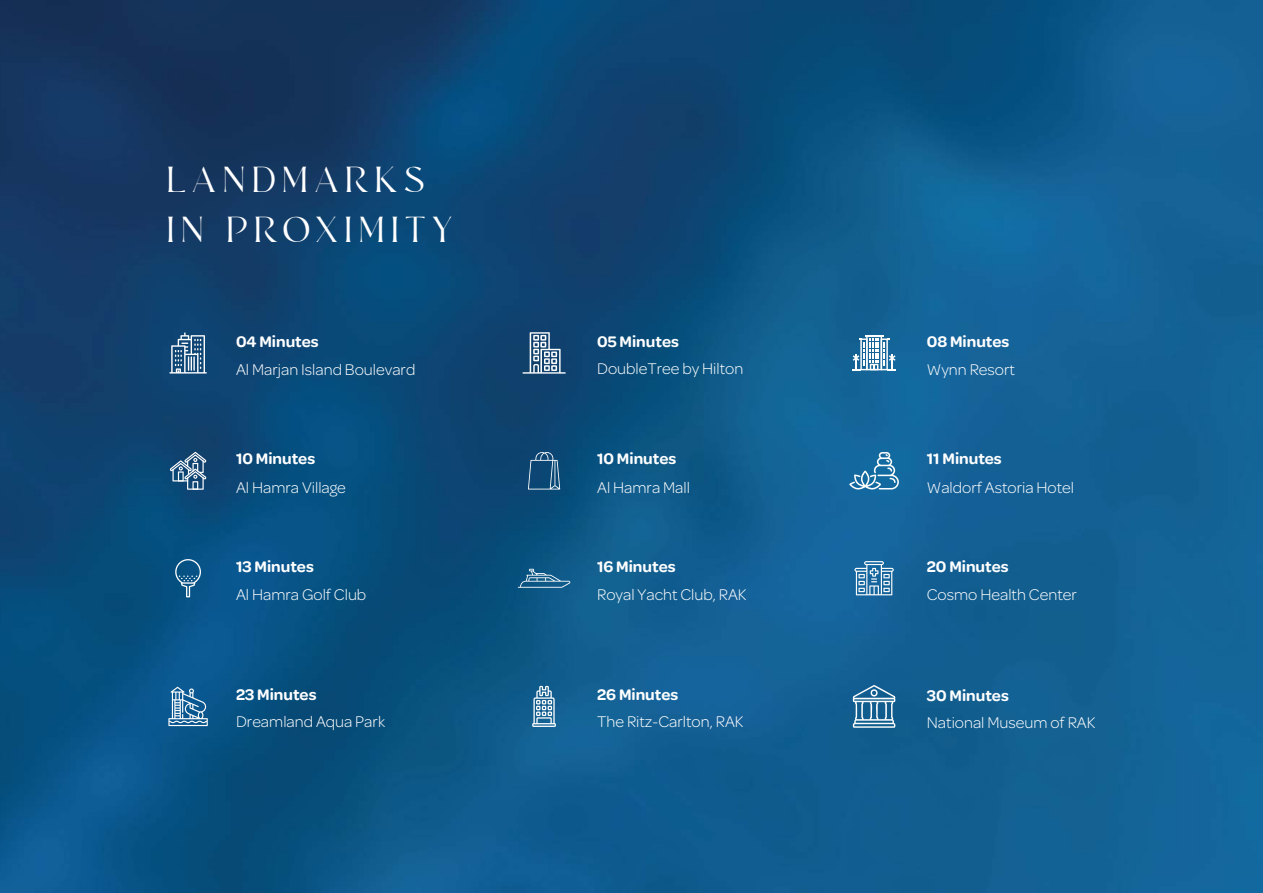
<style>
.page{position:relative;width:1263px;height:893px;background:#fff}
.page>*{position:absolute;margin:0;border:0;box-sizing:border-box;transform-origin:0 0}
.t1{font:36px/49.9px "Runalto";letter-spacing:.15em;color:#fff}
.t2{font:300 16.5px "Omnes";color:#fff}
.t3{font:600 16.5px "Omnes";color:#fff}
</style>
<div class="page">
<img style="left:0;top:0;width:1262px;height:893px">
<svg style="left:169px;top:332px;width:38px;height:42px;background:#567d9d"></svg>
<svg style="left:170px;top:452px;width:36px;height:38px"></svg>
<svg style="left:175px;top:559px;width:26px;height:38px"></svg>
<svg style="left:168px;top:687px;width:40px;height:39px;background:#558bb2"></svg>
<svg style="left:528px;top:451px;width:32px;height:38px"></svg>
<svg style="left:518px;top:569px;width:52px;height:19px"></svg>
<svg style="left:532px;top:686px;width:24px;height:41px"></svg>
<svg style="left:522px;top:332px;width:44px;height:42px;background:#5a7c9a"></svg>
<svg style="left:852px;top:336px;width:44px;height:34px"></svg>
<svg style="left:854px;top:561px;width:40px;height:34px"></svg>
<svg style="left:849px;top:452px;width:50px;height:37px;background:#4388b3"></svg>
<svg style="left:853px;top:685px;width:42px;height:43px;background:#5b8fb1"></svg>
<hr style="left:1262px;top:0;width:1px;height:893px;background:#d2242a">
<h1 class="t1" style="left:166px;top:157px;width:288px">LANDMARKS<br>IN PROXIMITY</h1>
<p class="t3" style="left:236px;top:330px;width:84px">04 Minutes</p>
<p class="t2" style="left:236px;top:359px;width:181px">Al Marjan Island Boulevard</p>
<p class="t3" style="left:236px;top:447px;width:81px">10 Minutes</p>
<p class="t2" style="left:236px;top:476px;width:111px">Al Hamra Village</p>
<p class="t3" style="left:236px;top:555px;width:79px">13 Minutes</p>
<p class="t2" style="left:236px;top:584px;width:132px">Al Hamra Golf Club</p>
<p class="t3" style="left:236px;top:683px;width:82px">23 Minutes</p>
<p class="t2" style="left:236px;top:711px;width:151px">Dreamland Aqua Park</p>
<p class="t3" style="left:597px;top:330px;width:83px">05 Minutes</p>
<p class="t2" style="left:597px;top:357px;width:148px">DoubleTree by Hilton</p>
<p class="t3" style="left:597px;top:447px;width:81px">10 Minutes</p>
<p class="t2" style="left:597px;top:476px;width:94px">Al Hamra Mall</p>
<p class="t3" style="left:597px;top:555px;width:80px">16 Minutes</p>
<p class="t2" style="left:597px;top:584px;width:151px">Royal Yacht Club, RAK</p>
<p class="t3" style="left:597px;top:683px;width:83px">26 Minutes</p>
<p class="t2" style="left:597px;top:711px;width:148px">The Ritz-Carlton, RAK</p>
<p class="t3" style="left:927px;top:330px;width:84px">08 Minutes</p>
<p class="t2" style="left:927px;top:359px;width:90px">Wynn Resort</p>
<p class="t3" style="left:927px;top:447px;width:77px">11 Minutes</p>
<p class="t2" style="left:927px;top:476px;width:149px">Waldorf Astoria Hotel</p>
<p class="t3" style="left:927px;top:555px;width:83px">20 Minutes</p>
<p class="t2" style="left:927px;top:584px;width:152px">Cosmo Health Center</p>
<p class="t3" style="left:927px;top:684px;width:84px">30 Minutes</p>
<p class="t2" style="left:927px;top:711px;width:170px">National Museum of RAK</p>
</div>
